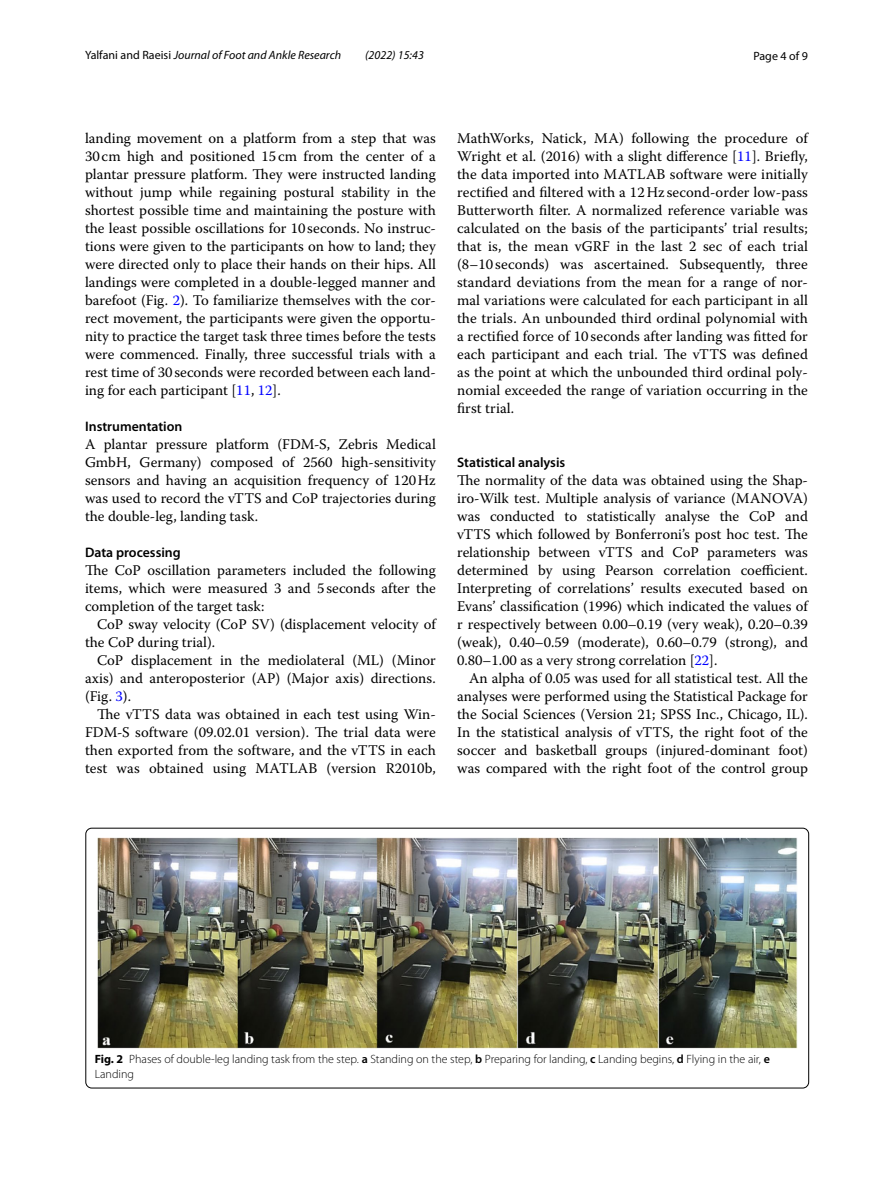
<style>
.page{position:relative;width:893px;height:1187px;background:#fff}
.page>*{position:absolute;margin:0;border:0;box-sizing:border-box;transform-origin:0 0}
.t1{font:14.7px/18px "Warnock Pro";color:#000;text-align:justify}
.t2{font:600 13.8px "Myriad Pro";color:#000}
.t3{font:300 12px/15px "Myriad Pro";color:#000}
.t4{font:italic 12px "Myriad Pro";color:#000}
.t5{font:12px "Myriad Pro";color:#000}
.s1{font-style:normal}
.s2{color:#00f}
.s3{font-weight:700}
.s4{font-weight:600}
</style>
<div class="page">
<img style="left:97px;top:837px;width:700px;height:210px">
<div style="left:86px;top:828px;width:723px;height:260px;border:1px solid #000;border-radius:6px"></div>
<p class="t4" style="left:85px;top:48px;width:258px"><span class="s1">Yalfani and Raeisi</span> Journal of Foot and Ankle Research</p>
<p class="t4" style="left:365px;top:48px;width:60px">(2022) 15:43</p>
<p class="t5" style="left:753px;top:48px;width:56px">Page 4 of 9</p>
<p class="t1" style="left:85px;top:128px;width:352px">landing movement on a platform from a step that was 30cm high and positioned 15cm from the center of a plantar pressure platform. They were instructed landing without jump while regaining postural stability in the shortest possible time and maintaining the posture with the least possible oscillations for 10seconds. No instruc&shy;tions were given to the participants on how to land; they were directed only to place their hands on their hips. All landings were completed in a double-legged manner and barefoot (Fig. <span class="s2">2</span>). To familiarize themselves with the cor&shy;rect movement, the participants were given the opportu&shy;nity to practice the target task three times before the tests were commenced. Finally, three successful trials with a rest time of 30 seconds were recorded between each land&shy;ing for each participant [<span class="s2">11</span>, <span class="s2">12</span>].</p>
<p class="t2" style="left:85px;top:417px;width:99px">Instrumentation</p>
<p class="t1" style="left:85px;top:434px;width:352px">A plantar pressure platform (FDM-S, Zebris Medical GmbH, Germany) composed of 2560 high-sensitivity sensors and having an acquisition frequency of 120Hz was used to record the vTTS and CoP trajectories during the double-leg, landing task.</p>
<p class="t2" style="left:85px;top:543px;width:97px">Data processing</p>
<p class="t1" style="left:85px;top:560px;width:352px">The CoP oscillation parameters included the following items, which were measured 3 and 5seconds after the completion of the target task:</p>
<p class="t1" style="left:85px;top:614px;width:352px;text-indent:12px">CoP sway velocity (CoP SV) (displacement velocity of the CoP during trial).</p>
<p class="t1" style="left:85px;top:650px;width:352px;text-indent:12px">CoP displacement in the mediolateral (ML) (Minor axis) and anteroposterior (AP) (Major axis) directions. (Fig. <span class="s2">3</span>).</p>
<p class="t1" style="left:85px;top:704px;width:352px;text-indent:12px">The vTTS data was obtained in each test using Win-FDM-S software (09.02.01 version). The trial data were then exported from the software, and the vTTS in each test was obtained using MATLAB (version R2010b,</p>
<p class="t1" style="left:457px;top:128px;width:352px">MathWorks, Natick, MA) following the procedure of Wright et al. (2016) with a slight difference [<span class="s2">11</span>]. Briefly, the data imported into MATLAB software were initially rectified and filtered with a 12Hz second-order low-pass Butterworth filter. A normalized reference variable was calculated on the basis of the participants’ trial results; that is, the mean vGRF in the last 2 sec of each trial (8–10 seconds) was ascertained. Subsequently, three standard deviations from the mean for a range of nor&shy;mal variations were calculated for each participant in all the trials. An unbounded third ordinal polynomial with a rectified force of 10 seconds after landing was fitted for each participant and each trial. The vTTS was defined as the point at which the unbounded third ordinal poly&shy;nomial exceeded the range of variation occurring in the first trial.</p>
<p class="t2" style="left:457px;top:453px;width:110px">Statistical analysis</p>
<p class="t1" style="left:457px;top:470px;width:352px">The normality of the data was obtained using the Shap&shy;iro-Wilk test. Multiple analysis of variance (MANOVA) was conducted to statistically analyse the CoP and vTTS which followed by Bonferroni’s post hoc test. The relationship between vTTS and CoP parameters was determined by using Pearson correlation coefficient.<br>Interpreting of correlations’ results executed based on Evans’ classification (1996) which indicated the values of r respectively between 0.00–0.19 (very weak), 0.20–0.39 (weak), 0.40–0.59 (moderate), 0.60–0.79 (strong), and 0.80–1.00 as a very strong correlation [<span class="s2">22</span>].</p>
<p class="t1" style="left:457px;top:668px;width:352px;text-indent:12px">An alpha of 0.05 was used for all statistical test. All the analyses were performed using the Statistical Package for the Social Sciences (Version 21; SPSS Inc., Chicago, IL).<br>In the statistical analysis of vTTS, the right foot of the soccer and basketball groups (injured-dominant foot) was compared with the right foot of the control group</p>
<p class="t3" style="left:95px;top:1051px;width:677px"><span class="s3">Fig. 2</span> Phases of double-leg landing task from the step. <span class="s4">a</span> Standing on the step, <span class="s4">b</span> Preparing for landing, <span class="s4">c</span> Landing begins, <span class="s4">d</span> Flying in the air, <span class="s4">e<br></span>Landing</p>
</div>
